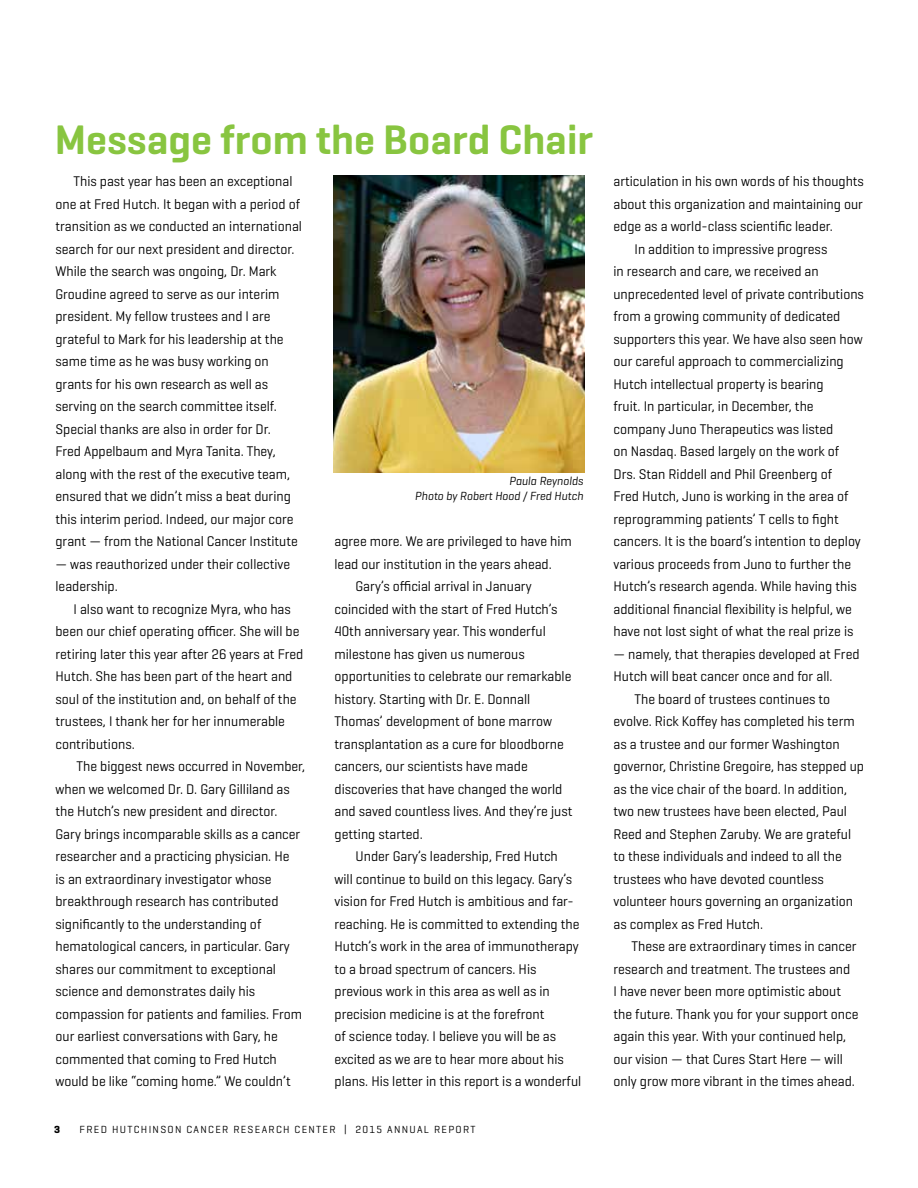
<style>
.page{position:relative;width:918px;height:1188px;background:#fff}
.page>*{position:absolute;margin:0;border:0;box-sizing:border-box;transform-origin:0 0}
.t1{font:600 42px "Geogrotesque";color:#88c540}
.t2{font:14.25px/22.5px "Geogrotesque";color:#000;scale:.96 1}
.t3{font:italic 12px/15px "Geogrotesque";color:#000;text-align:right}
.t4{font:10.5px "Geogrotesque";letter-spacing:.125em;color:#000}
.t5{font:700 10.5px "Geogrotesque";color:#000}
</style>
<div class="page">
<img style="left:333px;top:176px;width:252px;height:296px">
<h1 class="t1" style="left:55px;top:114px;width:540px">Message from the Board Chair</h1>
<p class="t2" style="left:55px;top:170px;width:258px;text-indent:18px">This past year has been an exceptional one at Fred Hutch. It began with a period of transition as we conducted an international search for our next president and director.<br>While the search was ongoing, Dr. Mark Groudine agreed to serve as our interim president. My fellow trustees and I are grateful to Mark for his leadership at the same time as he was busy working on grants for his own research as well as serving on the search committee itself.<br>Special thanks are also in order for Dr.<br>Fred Appelbaum and Myra Tanita. They, along with the rest of the executive team, ensured that we didn’t miss a beat during this interim period. Indeed, our major core grant — from the National Cancer Institute</p>
<p class="t2" style="left:55px;top:552px;width:246px">— was reauthorized under their collective leadership.</p>
<p class="t2" style="left:55px;top:597px;width:260px;text-indent:18px">I also want to recognize Myra, who has been our chief operating officer. She will be retiring later this year after 26 years at Fred Hutch. She has been part of the heart and soul of the institution and, on behalf of the trustees, I thank her for her innumerable contributions.</p>
<p class="t2" style="left:55px;top:755px;width:262px;text-indent:21px">The biggest news occurred in November, when we welcomed Dr. D. Gary Gilliland as the Hutch’s new president and director.<br>Gary brings incomparable skills as a cancer researcher and a practicing physician. He<br>is an extraordinary investigator whose breakthrough research has contributed significantly to the understanding of hematological cancers, in particular. Gary shares our commitment to exceptional science and demonstrates daily his compassion for patients and families. From our earliest conversations with Gary, he commented that coming to Fred Hutch would be like “coming home.” We couldn’t</p>
<p class="t3" style="left:415px;top:474px;width:170px">Paula Reynolds<br>Photo by Robert Hood / Fred Hutch</p>
<p class="t2" style="left:335px;top:530px;width:249px">agree more. We are privileged to have him</p>
<p class="t2" style="left:335px;top:552px;width:228px">lead our institution in the years ahead.</p>
<p class="t2" style="left:356px;top:575px;width:185px">Gary’s official arrival in January</p>
<p class="t2" style="left:335px;top:597px;width:234px">coincided with the start of Fred Hutch’s</p>
<p class="t2" style="left:335px;top:620px;width:222px">40th anniversary year. This wonderful</p>
<p class="t2" style="left:335px;top:642px;width:200px">milestone has given us numerous</p>
<p class="t2" style="left:335px;top:665px;width:248px">opportunities to celebrate our remarkable</p>
<p class="t2" style="left:335px;top:687px;width:205px">history. Starting with Dr. E. Donnall</p>
<p class="t2" style="left:335px;top:710px;width:228px">Thomas’ development of bone marrow</p>
<p class="t2" style="left:335px;top:732px;width:240px">transplantation as a cure for bloodborne</p>
<p class="t2" style="left:335px;top:755px;width:203px">cancers, our scientists have made</p>
<p class="t2" style="left:335px;top:777px;width:239px">discoveries that have changed the world</p>
<p class="t2" style="left:335px;top:800px;width:249px">and saved countless lives. And they’re just</p>
<p class="t2" style="left:335px;top:822px;width:93px">getting started.</p>
<p class="t2" style="left:356px;top:845px;width:212px">Under Gary’s leadership, Fred Hutch</p>
<p class="t2" style="left:335px;top:867px;width:249px">will continue to build on this legacy. Gary’s</p>
<p class="t2" style="left:335px;top:890px;width:251px">vision for Fred Hutch is ambitious and far-</p>
<p class="t2" style="left:335px;top:912px;width:257px">reaching. He is committed to extending the</p>
<p class="t2" style="left:335px;top:935px;width:256px">Hutch’s work in the area of immunotherapy</p>
<p class="t2" style="left:335px;top:957px;width:212px">to a broad spectrum of cancers. His</p>
<p class="t2" style="left:335px;top:980px;width:226px">previous work in this area as well as in</p>
<p class="t2" style="left:335px;top:1002px;width:220px">precision medicine is at the forefront</p>
<p class="t2" style="left:335px;top:1025px;width:232px">of science today. I believe you will be as</p>
<p class="t2" style="left:335px;top:1047px;width:241px">excited as we are to hear more about his</p>
<p class="t2" style="left:335px;top:1070px;width:259px">plans. His letter in this report is a wonderful</p>
<p class="t5" style="left:54px;top:1122px;width:7px">3</p>
<p class="t4" style="left:80px;top:1122px;width:398px">FRED HUTCHINSON CANCER RESEARCH CENTER | 2015 ANNUAL REPORT</p>
<p class="t2" style="left:614px;top:170px;width:262px">articulation in his own words of his thoughts</p>
<p class="t2" style="left:614px;top:192px;width:261px">about this organization and maintaining our</p>
<p class="t2" style="left:614px;top:215px;width:230px">edge as a world-class scientific leader.</p>
<p class="t2" style="left:635px;top:237px;width:202px">In addition to impressive progress</p>
<p class="t2" style="left:614px;top:260px;width:215px">in research and care, we received an</p>
<p class="t2" style="left:614px;top:282px;width:262px">unprecedented level of private contributions</p>
<p class="t2" style="left:614px;top:305px;width:238px">from a growing community of dedicated</p>
<p class="t2" style="left:614px;top:327px;width:261px">supporters this year. We have also seen how</p>
<p class="t2" style="left:614px;top:350px;width:241px">our careful approach to commercializing</p>
<p class="t2" style="left:614px;top:372px;width:220px">Hutch intellectual property is bearing</p>
<p class="t2" style="left:614px;top:395px;width:210px">fruit. In particular, in December, the</p>
<p class="t2" style="left:614px;top:417px;width:231px">company Juno Therapeutics was listed</p>
<p class="t2" style="left:614px;top:440px;width:237px">on Nasdaq. Based largely on the work of</p>
<p class="t2" style="left:614px;top:462px;width:229px">Drs. Stan Riddell and Phil Greenberg of</p>
<p class="t2" style="left:614px;top:485px;width:246px">Fred Hutch, Juno is working in the area of</p>
<p class="t2" style="left:614px;top:507px;width:236px">reprogramming patients’ T cells to fight</p>
<p class="t2" style="left:614px;top:530px;width:259px">cancers. It is the board’s intention to deploy</p>
<p class="t2" style="left:614px;top:552px;width:249px">various proceeds from Juno to further the</p>
<p class="t2" style="left:614px;top:575px;width:255px">Hutch’s research agenda. While having this</p>
<p class="t2" style="left:614px;top:597px;width:250px">additional financial flexibility is helpful, we</p>
<p class="t2" style="left:614px;top:620px;width:251px">have not lost sight of what the real prize is</p>
<p class="t2" style="left:614px;top:642px;width:258px">— namely, that therapies developed at Fred</p>
<p class="t2" style="left:614px;top:665px;width:230px">Hutch will beat cancer once and for all.</p>
<p class="t2" style="left:635px;top:687px;width:205px">The board of trustees continues to</p>
<p class="t2" style="left:614px;top:710px;width:253px">evolve. Rick Koffey has completed his term</p>
<p class="t2" style="left:614px;top:732px;width:237px">as a trustee and our former Washington</p>
<p class="t2" style="left:614px;top:755px;width:262px">governor, Christine Gregoire, has stepped up</p>
<p class="t2" style="left:614px;top:777px;width:245px">as the vice chair of the board. In addition,</p>
<p class="t2" style="left:614px;top:800px;width:245px">two new trustees have been elected, Paul</p>
<p class="t2" style="left:614px;top:822px;width:249px">Reed and Stephen Zaruby. We are grateful</p>
<p class="t2" style="left:614px;top:845px;width:239px">to these individuals and indeed to all the</p>
<p class="t2" style="left:614px;top:867px;width:221px">trustees who have devoted countless</p>
<p class="t2" style="left:614px;top:890px;width:251px">volunteer hours governing an organization</p>
<p class="t2" style="left:614px;top:912px;width:157px">as complex as Fred Hutch.</p>
<p class="t2" style="left:632px;top:935px;width:236px">These are extraordinary times in cancer</p>
<p class="t2" style="left:614px;top:957px;width:248px">research and treatment. The trustees and</p>
<p class="t2" style="left:614px;top:980px;width:239px">I have never been more optimistic about</p>
<p class="t2" style="left:614px;top:1002px;width:257px">the future. Thank you for your support once</p>
<p class="t2" style="left:614px;top:1025px;width:244px">again this year. With your continued help,</p>
<p class="t2" style="left:614px;top:1047px;width:241px">our vision — that Cures Start Here — will</p>
<p class="t2" style="left:614px;top:1070px;width:253px">only grow more vibrant in the times ahead.</p>
</div>
